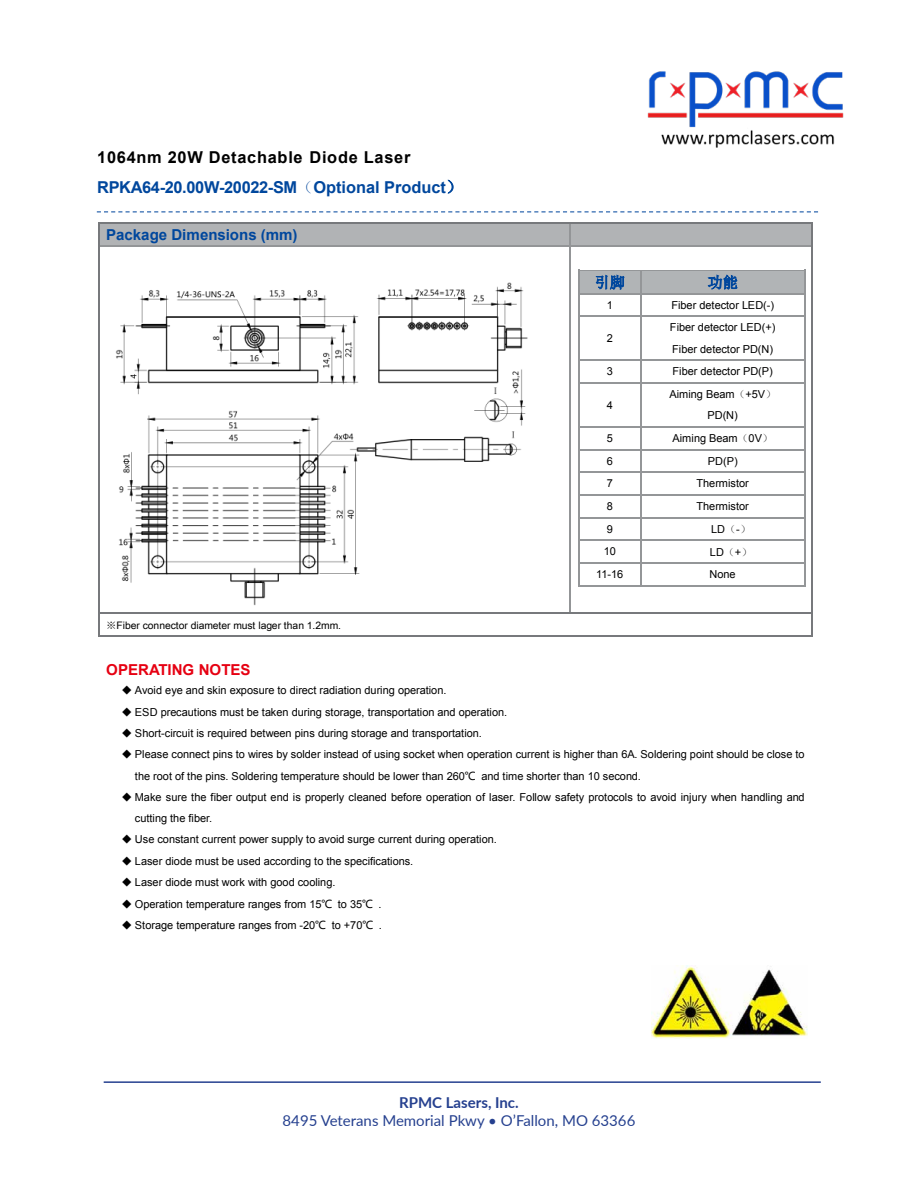
<style>
.page{position:relative;width:918px;height:1188px;background:#fff}
.page>*{position:absolute;margin:0;border:0;box-sizing:border-box;transform-origin:0 0}
.t1{font:700 16.35px/29.5px "Arial";letter-spacing:.045em;color:#000}
.t2{font:700 15.15px "Arial";color:#00479d}
.t3{font:700 15.15px "Arial";letter-spacing:-.005em;color:#e60012}
.t4{font:15.15px "Sim Sun";color:#00479d}
.t5{font:15px "Lato";color:#25408f}
.t6{font:700 15px "Lato";color:#25408f}
.t7{font:10.95px/21.3px "Arial";letter-spacing:-.005em;color:#000}
.t8{font:10.35px "Arial Unicode MS";color:#000}
.s1{color:#00479d}
.s2{font-family:"Sim Sun";font-weight:400;color:#00479d}
.s3{font-family:"Sim Sun"}
.s4{font-family:"Microsoft Ya Hei"}
</style>
<div class="page">
<hr style="left:104px;top:1081px;width:717px;height:2px;background:#25408f">
<svg style="left:97px;top:211px;width:722px;height:1px"></svg>
<img style="left:115px;top:283px;width:413px;height:323px">
<img style="left:652px;top:966px;width:156px;height:72px">
<div style="left:100px;top:224px;width:469px;height:21px;background:#b1b3b5"></div>
<div style="left:571px;top:224px;width:240px;height:21px;background:#b1b3b5"></div>
<hr style="left:100px;top:222px;width:469px;height:2px;background:#77797c">
<hr style="left:571px;top:222px;width:240px;height:2px;background:#77797c">
<hr style="left:98px;top:224px;width:2px;height:21px;background:#77797c">
<hr style="left:569px;top:224px;width:2px;height:21px;background:#939597">
<hr style="left:811px;top:224px;width:2px;height:21px;background:#77797c">
<div style="left:580px;top:272px;width:60px;height:21px;background:#b1b4b6"></div>
<div style="left:641px;top:272px;width:163px;height:21px;background:#b1b4b6"></div>
<hr style="left:580px;top:270px;width:60px;height:2px;background:#949698">
<hr style="left:642px;top:270px;width:162px;height:2px;background:#949698">
<hr style="left:578px;top:272px;width:2px;height:21px;background:#949698">
<hr style="left:804px;top:272px;width:2px;height:21px;background:#949698">
<hr style="left:580px;top:293px;width:60px;height:1px;background:#949698">
<hr style="left:641px;top:293px;width:163px;height:1px;background:#949698">
<hr style="left:578px;top:294px;width:2px;height:22px;background:#949698">
<hr style="left:804px;top:294px;width:2px;height:22px;background:#949698">
<hr style="left:580px;top:316px;width:60px;height:1px;background:#949698">
<svg style="left:640px;top:270px;width:2px;height:47px"></svg>
<hr style="left:641px;top:316px;width:163px;height:1px;background:#949698">
<hr style="left:578px;top:317px;width:2px;height:43px;background:#949698">
<hr style="left:640px;top:317px;width:1px;height:43px;background:#949698">
<hr style="left:804px;top:317px;width:2px;height:43px;background:#949698">
<hr style="left:580px;top:360px;width:60px;height:1px;background:#949698">
<hr style="left:641px;top:360px;width:163px;height:1px;background:#949698">
<hr style="left:578px;top:361px;width:2px;height:21px;background:#949698">
<hr style="left:804px;top:361px;width:2px;height:21px;background:#949698">
<hr style="left:580px;top:382px;width:60px;height:2px;background:#949698">
<svg style="left:640px;top:360px;width:1px;height:24px"></svg>
<hr style="left:641px;top:382px;width:163px;height:2px;background:#949698">
<hr style="left:578px;top:384px;width:2px;height:42px;background:#949698">
<hr style="left:640px;top:384px;width:1px;height:42px;background:#949698">
<hr style="left:804px;top:384px;width:2px;height:42px;background:#949698">
<hr style="left:580px;top:426px;width:60px;height:2px;background:#949698">
<hr style="left:641px;top:426px;width:163px;height:2px;background:#949698">
<hr style="left:578px;top:428px;width:2px;height:21px;background:#949698">
<hr style="left:804px;top:428px;width:2px;height:21px;background:#949698">
<hr style="left:580px;top:449px;width:60px;height:1px;background:#949698">
<hr style="left:641px;top:449px;width:163px;height:1px;background:#949698">
<hr style="left:578px;top:450px;width:2px;height:22px;background:#949698">
<hr style="left:804px;top:450px;width:2px;height:22px;background:#949698">
<hr style="left:580px;top:472px;width:60px;height:1px;background:#949698">
<hr style="left:641px;top:472px;width:163px;height:1px;background:#949698">
<hr style="left:578px;top:473px;width:2px;height:21px;background:#949698">
<hr style="left:804px;top:473px;width:2px;height:21px;background:#949698">
<hr style="left:580px;top:494px;width:60px;height:2px;background:#949698">
<hr style="left:641px;top:494px;width:163px;height:2px;background:#949698">
<hr style="left:578px;top:496px;width:2px;height:21px;background:#949698">
<hr style="left:804px;top:496px;width:2px;height:21px;background:#949698">
<hr style="left:580px;top:517px;width:60px;height:1px;background:#949698">
<hr style="left:641px;top:517px;width:163px;height:1px;background:#949698">
<hr style="left:578px;top:518px;width:2px;height:22px;background:#949698">
<hr style="left:804px;top:518px;width:2px;height:22px;background:#949698">
<hr style="left:580px;top:540px;width:60px;height:1px;background:#949698">
<hr style="left:641px;top:540px;width:163px;height:1px;background:#949698">
<hr style="left:578px;top:541px;width:2px;height:21px;background:#949698">
<hr style="left:804px;top:541px;width:2px;height:21px;background:#949698">
<hr style="left:580px;top:562px;width:60px;height:2px;background:#949698">
<hr style="left:641px;top:562px;width:163px;height:2px;background:#949698">
<hr style="left:578px;top:564px;width:2px;height:21px;background:#949698">
<hr style="left:578px;top:585px;width:62px;height:1px;background:#949698">
<svg style="left:640px;top:426px;width:1px;height:160px"></svg>
<hr style="left:641px;top:585px;width:163px;height:1px;background:#949698">
<hr style="left:804px;top:564px;width:2px;height:21px;background:#949698">
<hr style="left:100px;top:245px;width:469px;height:2px;background:#939597">
<hr style="left:571px;top:245px;width:240px;height:2px;background:#939597">
<hr style="left:98px;top:247px;width:2px;height:365px;background:#77797c">
<hr style="left:569px;top:247px;width:2px;height:365px;background:#939597">
<hr style="left:811px;top:247px;width:2px;height:365px;background:#77797c">
<hr style="left:100px;top:612px;width:469px;height:2px;background:#77797c">
<hr style="left:571px;top:612px;width:240px;height:2px;background:#77797c">
<hr style="left:98px;top:614px;width:2px;height:21px;background:#77797c">
<hr style="left:811px;top:614px;width:2px;height:21px;background:#77797c">
<hr style="left:102px;top:635px;width:709px;height:2px;background:#77797c">
<div style="left:370px;top:467px;width:133px;height:22px;background:#fff"></div>
<img style="left:647px;top:71px;width:197px;height:76px">
<h1 class="t1" style="left:97px;top:143px;width:367px">1064nm 20W Detachable Diode Laser<br><span class="s1">RPKA64-20.00W-20022-SM</span><span class="s2">（</span><span class="s1">Optional Product</span><span class="s2">）</span></h1>
<h2 class="t2" style="left:106px;top:225px;width:193px">Package Dimensions (mm)</h2>
<h2 class="t4" style="left:595px;top:275px;width:32px">引脚</h2>
<h2 class="t4" style="left:708px;top:275px;width:32px">功能</h2>
<p class="t7" style="left:607px;top:294px;width:8px">1</p>
<p class="t7" style="left:671px;top:294px;width:104px">Fiber detector LED(-)</p>
<p class="t7" style="left:607px;top:328px;width:8px">2</p>
<p class="t7" style="left:670px;top:317px;width:107px">Fiber detector LED(+)<br>Fiber detector PD(N)</p>
<p class="t7" style="left:607px;top:361px;width:8px">3</p>
<p class="t7" style="left:673px;top:361px;width:102px">Fiber detector PD(P)</p>
<p class="t7" style="left:607px;top:394px;width:8px">4</p>
<p class="t7" style="left:669px;top:384px;width:108px;text-align:center">Aiming Beam<span class="s3">（</span>+5V<span class="s3">）<br></span>PD(N)</p>
<p class="t7" style="left:607px;top:428px;width:8px">5</p>
<p class="t7" style="left:673px;top:428px;width:102px">Aiming Beam<span class="s3">（</span>0V<span class="s3">）</span></p>
<p class="t7" style="left:607px;top:450px;width:8px">6</p>
<p class="t7" style="left:708px;top:450px;width:31px">PD(P)</p>
<p class="t7" style="left:607px;top:473px;width:8px">7</p>
<p class="t7" style="left:697px;top:473px;width:54px">Thermistor</p>
<p class="t7" style="left:607px;top:496px;width:8px">8</p>
<p class="t7" style="left:697px;top:496px;width:54px">Thermistor</p>
<p class="t7" style="left:607px;top:518px;width:8px">9</p>
<p class="t7" style="left:711px;top:518px;width:41px">LD<span class="s3">（</span>-<span class="s3">）</span></p>
<p class="t7" style="left:604px;top:541px;width:14px">10</p>
<p class="t7" style="left:710px;top:541px;width:44px">LD<span class="s3">（</span>+<span class="s3">）</span></p>
<p class="t7" style="left:596px;top:564px;width:29px">11-16</p>
<p class="t7" style="left:710px;top:564px;width:28px">None</p>
<p class="t8" style="left:106px;top:618px;width:236px"><span class="s3">※</span>Fiber connector diameter must lager than 1.2mm.</p>
<h2 class="t3" style="left:106px;top:659px;width:146px">OPERATING NOTES</h2>
<p class="t7" style="left:121px;top:680px;width:327px">◆ Avoid eye and skin exposure to direct radiation during operation.</p>
<p class="t7" style="left:121px;top:701px;width:387px">◆ ESD precautions must be taken during storage, transportation and operation.</p>
<p class="t7" style="left:121px;top:723px;width:362px">◆ Short-circuit is required between pins during storage and transportation.</p>
<p class="t7" style="left:135px;top:744px;width:671px;line-height:21.8px;text-indent:-14px">◆ Please connect pins to wires by solder instead of using socket when operation current is higher than 6A. Soldering point should be close to the root of the pins. Soldering temperature should be lower than 260<span class="s4">℃</span> and time shorter than 10 second.</p>
<p class="t7" style="left:135px;top:786px;width:671px;text-indent:-14px">◆ Make sure the fiber output end is properly cleaned before operation of laser. Follow safety protocols to avoid injury when handling and cutting the fiber.</p>
<p class="t7" style="left:121px;top:829px;width:377px">◆ Use constant current power supply to avoid surge current during operation.</p>
<p class="t7" style="left:121px;top:850px;width:293px">◆ Laser diode must be used according to the specifications.</p>
<p class="t7" style="left:121px;top:872px;width:216px">◆ Laser diode must work with good cooling.</p>
<p class="t7" style="left:121px;top:893px;width:262px">◆ Operation temperature ranges from 15<span class="s4">℃</span> to 35<span class="s4">℃</span> .</p>
<p class="t7" style="left:121px;top:915px;width:262px">◆ Storage temperature ranges from -20<span class="s4">℃</span> to +70<span class="s4">℃</span> .</p>
<h3 class="t6" style="left:399px;top:1092px;width:121px">RPMC Lasers, Inc.</h3>
<h3 class="t5" style="left:283px;top:1110px;width:354px">8495 Veterans Memorial Pkwy • O’Fallon, MO 63366</h3>
</div>
